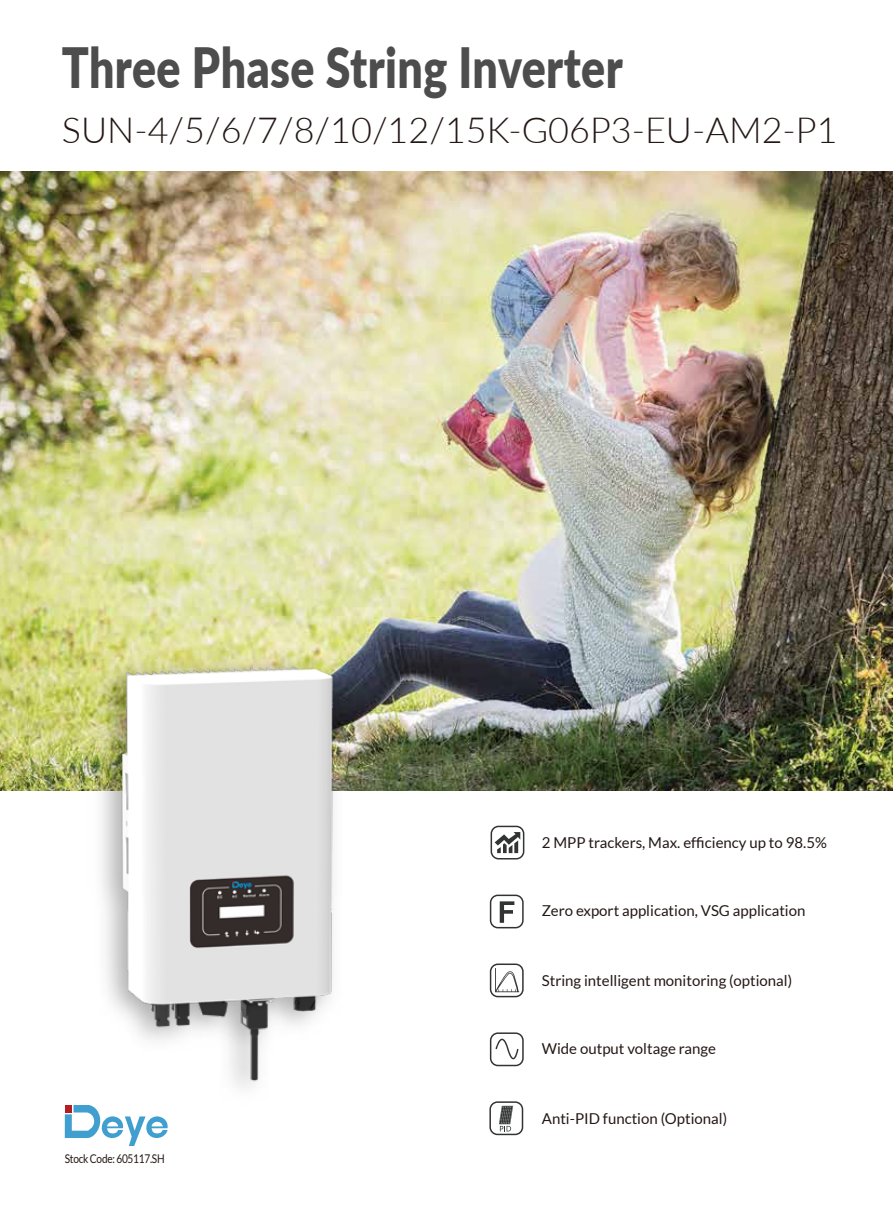
<style>
.page{position:relative;width:893px;height:1212px;background:#fff}
.page>*{position:absolute;margin:0;border:0;box-sizing:border-box;transform-origin:0 0}
.t1{font:900 55.5px "Lato";letter-spacing:.01em;color:#4d4d4d;scale:.81 1}
.t2{font:300 36px "Lato";color:#231815}
.t3{font:15px "Lato";color:#231815}
.t4{font:12px "Lato";letter-spacing:-.025em;color:#231815;scale:.84 1}
</style>
<div class="page">
<img style="left:0;top:172px;width:893px;height:619px">
<img style="left:83px;top:630px;width:268px;height:458px">
<div style="left:491px;top:826px;width:33px;height:33px;border:2px solid #323333;border-radius:7px"></div>
<svg style="left:495px;top:832px;width:25px;height:21px"></svg>
<div style="left:490px;top:894px;width:34px;height:34px;border:2px solid #323333;border-radius:7px"></div>
<svg style="left:500px;top:901px;width:14px;height:22px"></svg>
<div style="left:490px;top:963px;width:34px;height:34px;border:2px solid #323333;border-radius:7px"></div>
<svg style="left:495px;top:968px;width:24px;height:24px"></svg>
<div style="left:490px;top:1032px;width:34px;height:34px;border:2px solid #323333;border-radius:7px"></div>
<svg style="left:495px;top:1038px;width:23px;height:21px"></svg>
<div style="left:489px;top:1101px;width:34px;height:34px;border:2px solid #323333;border-radius:7px"></div>
<svg style="left:499px;top:1106px;width:14px;height:25px"></svg>
<svg style="left:65px;top:1105px;width:103px;height:41px"></svg>
<div style="left:65px;top:1105px;width:7px;height:7px;background:#b61d22"></div>
<h1 class="t1" style="left:62px;top:26px;width:694px">Three Phase String Inverter</h1>
<h2 class="t2" style="left:62px;top:105px;width:777px">SUN-4/5/6/7/8/10/12/15K-G06P3-EU-AM2-P1</h2>
<p class="t3" style="left:542px;top:834px;width:287px">2 MPP trackers, Max. efficiency up to 98.5%</p>
<p class="t3" style="left:542px;top:902px;width:265px">Zero export application, VSG application</p>
<p class="t3" style="left:542px;top:972px;width:252px">String intelligent monitoring (optional)</p>
<p class="t3" style="left:542px;top:1040px;width:176px">Wide output voltage range</p>
<p class="t4" style="left:65px;top:1151px;width:120px">Stock Code: 605117.SH</p>
<p class="t3" style="left:542px;top:1110px;width:187px">Anti-PID function (Optional)</p>
</div>
